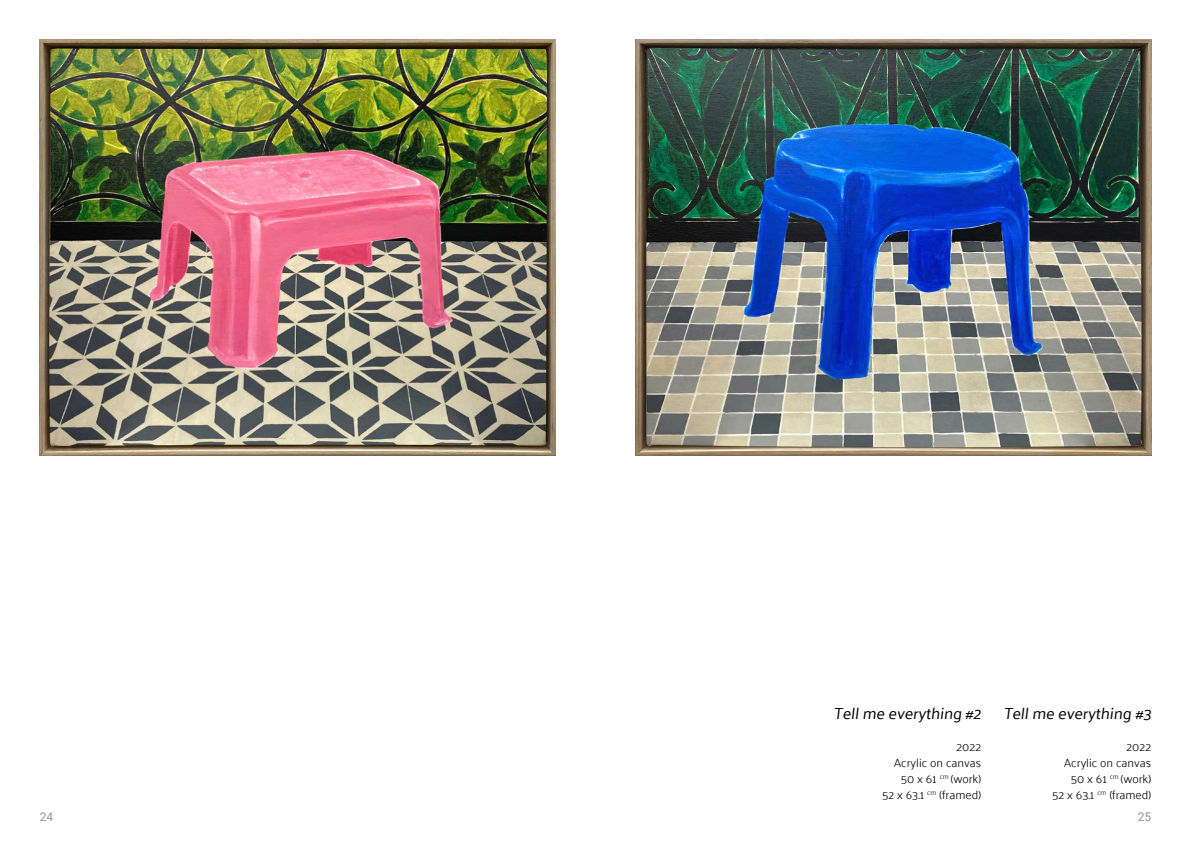
<style>
.page{position:relative;width:1191px;height:842px;background:#fff}
.page>*{position:absolute;margin:0;border:0;box-sizing:border-box;transform-origin:0 0}
.t1{font:16px "Palanquin";color:#000}
.t2{font:300 12px/16px "Palanquin";color:#000;text-align:right}
.t3{font:12px "Roboto";color:#939598}
</style>
<div class="page">
<img style="left:40px;top:40px;width:516px;height:415px">
<img style="left:635px;top:40px;width:516px;height:415px">
<h1 class="t1" style="left:834px;top:704px;width:152px">Tellme everything #2</h1>
<p class="t2" style="left:882px;top:739px;width:101px">2022<br>Acrylic on canvas<br>50 x 61 <sup>cm</sup> (work)<br>52 x 63.1 <sup>cm</sup> (framed)</p>
<h1 class="t1" style="left:1003px;top:704px;width:152px">Tellme everything #3</h1>
<p class="t2" style="left:1052px;top:739px;width:101px">2022<br>Acrylic on canvas<br>50 x 61 <sup>cm</sup> (work)<br>52 x 63.1 <sup>cm</sup> (framed)</p>
<p class="t3" style="left:40px;top:808px;width:15px">24</p>
<p class="t3" style="left:1137px;top:808px;width:15px">25</p>
</div>
